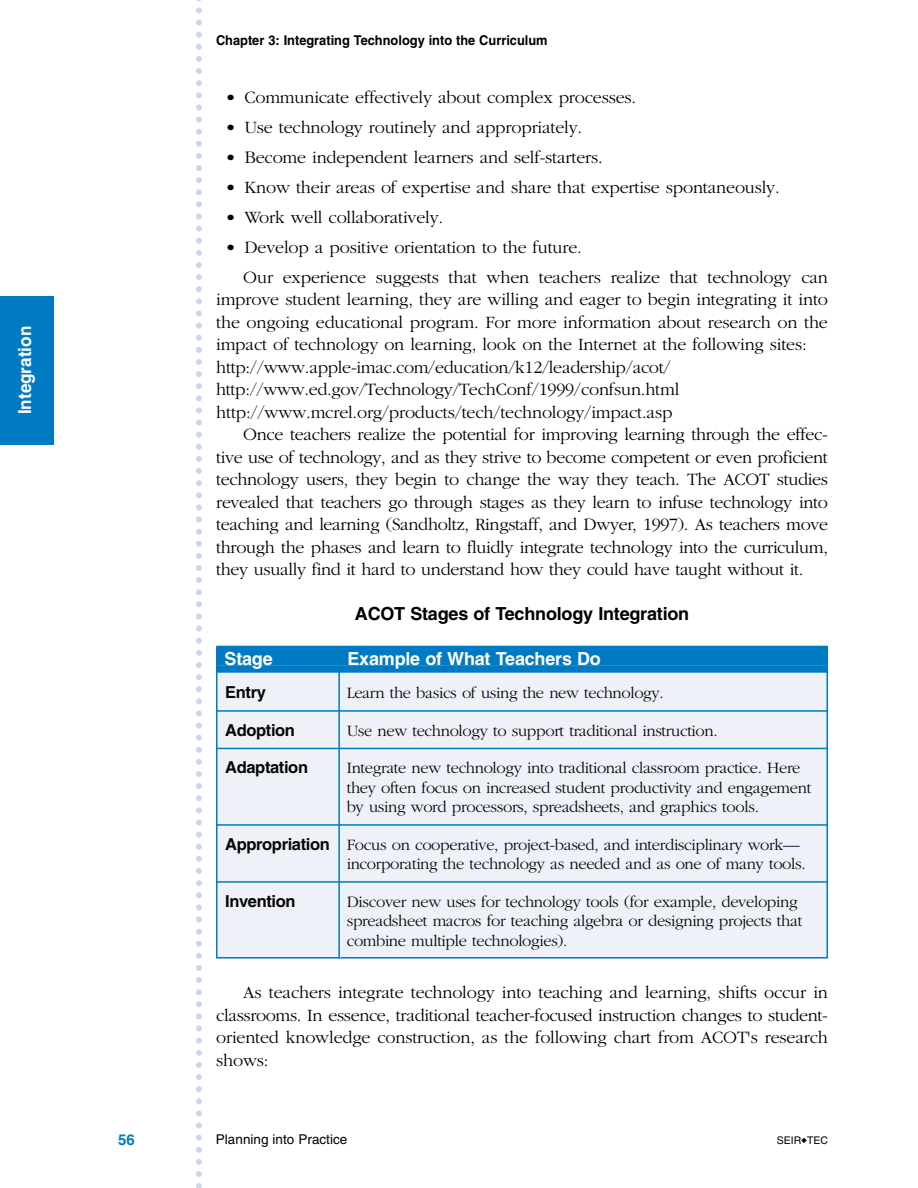
<style>
.page{position:relative;width:918px;height:1188px;background:#fff}
.page>*{position:absolute;margin:0;border:0;box-sizing:border-box;transform-origin:0 0}
.t1{font:300 18px/22.5px "Garamond";letter-spacing:-.01em;color:#000}
.t2{font:700 18px "Helvetica";letter-spacing:-.01em;color:#000}
.t3{font:700 18px "Helvetica";letter-spacing:-.01em;color:#fff}
.t4{font:700 18px "Helvetica";letter-spacing:-.01em;color:#fff;scale:.95 1}
.t5{font:300 16.5px/19.5px "Garamond";letter-spacing:-.02em;color:#060606}
.t6{font:700 16.5px "Helvetica";letter-spacing:-.02em;color:#060606}
.t7{font:700 15px "Helvetica";color:#007ac2}
.t8{font:700 13.5px "Helvetica";color:#000;scale:.95 1}
.t9{font:13.5px "Helvetica";color:#000}
.t10{font:10.5px "Helvetica";color:#000}
.s1{font-family:"Helvetica";font-weight:700}
</style>
<div class="page">
<div style="left:217px;top:648px;width:610px;height:310px;background:#eff1f8"></div>
<svg style="left:196px;top:0;width:6px;height:1188px"></svg>
<div style="left:216px;top:646px;width:612px;height:19px;background:#007ac2"></div>
<div style="left:216px;top:665px;width:612px;height:8px;background:#007ac2"></div>
<hr style="left:216px;top:710px;width:612px;height:2px;background:#007ac2">
<hr style="left:216px;top:748px;width:612px;height:1px;background:#007ac2">
<hr style="left:216px;top:824px;width:612px;height:2px;background:#007ac2">
<hr style="left:216px;top:881px;width:612px;height:2px;background:#007ac2">
<div style="left:0;top:296px;width:54px;height:148px;background:#007ac2"></div>
<hr style="left:338px;top:652px;width:2px;height:307px;background:#007ac2">
<p class="t4" style="left:18px;top:414px;width:94px;rotate:-90deg">Integration</p>
<p class="t8" style="left:216px;top:35px;width:351px">Chapter 3: Integrating Technology into the Curriculum</p>
<p class="t1" style="left:225px;top:87px;width:412px">• Communicate effectively about complex processes.</p>
<p class="t1" style="left:225px;top:117px;width:359px">• Use technology routinely and appropriately.</p>
<p class="t1" style="left:225px;top:147px;width:379px">• Become independent learners and self-starters.</p>
<p class="t1" style="left:225px;top:177px;width:556px">• Know their areas of expertise and share that expertise spontaneously.</p>
<p class="t1" style="left:225px;top:207px;width:220px">• Work well collaboratively.</p>
<p class="t1" style="left:243px;top:233px;width:586px;line-height:30px;text-indent:-18px">• Develop a positive orientation to the future.<br>Our experience suggests that when teachers realize that technology can</p>
<p class="t1" style="left:216px;top:290px;width:613px">improve student learning, they are willing and eager to begin integrating it into the ongoing educational program. For more information about research on the impact of technology on learning, look on the Internet at the following sites: http://www.apple-imac.com/education/k12/leadership/acot/ http://www.ed.gov/Technology/TechConf/1999/confsun.html http://www.mcrel.org/products/tech/technology/impact.asp</p>
<p class="t1" style="left:216px;top:425px;width:613px;text-align:justify;text-indent:27px">Once teachers realize the potential for improving learning through the effec&shy;tive use of technology, and as they strive to become competent or even proficient technology users, they begin to change the way they teach. The ACOT studies revealed that teachers go through stages as they learn to infuse technology into teaching and learning (Sandholtz, Ringstaff, and Dwyer, 1997). As teachers move through the phases and learn to fluidly integrate technology into the curriculum, they usually find it hard to understand how they could have taught without it.</p>
<p class="t2" style="left:355px;top:607px;width:336px">ACOT Stages of Technology Integration</p>
<p class="t3" style="left:225px;top:652px;width:50px">Stage</p>
<p class="t3" style="left:347px;top:652px;width:255px">Example of What Teachers Do</p>
<p class="t6" style="left:225px;top:686px;width:42px">Entry</p>
<p class="t5" style="left:347px;top:685px;width:318px">Learn the basics of using the new technology.</p>
<p class="t6" style="left:225px;top:724px;width:71px">Adoption</p>
<p class="t5" style="left:347px;top:722px;width:372px">Use new technology to support traditional instruction.</p>
<p class="t6" style="left:225px;top:761px;width:84px">Adaptation</p>
<p class="t5" style="left:347px;top:760px;width:466px">Integrate new technology into traditional classroom practice. Here they often focus on increased student productivity and engagement by using word processors, spreadsheets, and graphics tools.</p>
<p class="t5" style="left:347px;top:836px;width:460px;text-indent:-121px"><span class="s1">Appropriation</span> Focus on cooperative, project-based, and interdisciplinary work— incorporating the technology as needed and as one of many tools.</p>
<p class="t6" style="left:225px;top:895px;width:72px">Invention</p>
<p class="t5" style="left:347px;top:893px;width:457px">Discover new uses for technology tools (for example, developing spreadsheet macros for teaching algebra or designing projects that combine multiple technologies).</p>
<p class="t1" style="left:216px;top:983px;width:613px;text-align:justify;text-indent:27px">As teachers integrate technology into teaching and learning, shifts occur in classrooms. In essence, traditional teacher-focused instruction changes to student&shy;oriented knowledge construction, as the following chart from ACOT's research shows:</p>
<p class="t7" style="left:118px;top:1134px;width:18px">56</p>
<p class="t9" style="left:216px;top:1135px;width:133px">Planning into Practice</p>
<p class="t10" style="left:777px;top:1137px;width:53px">SEIR◆TEC</p>
</div>
